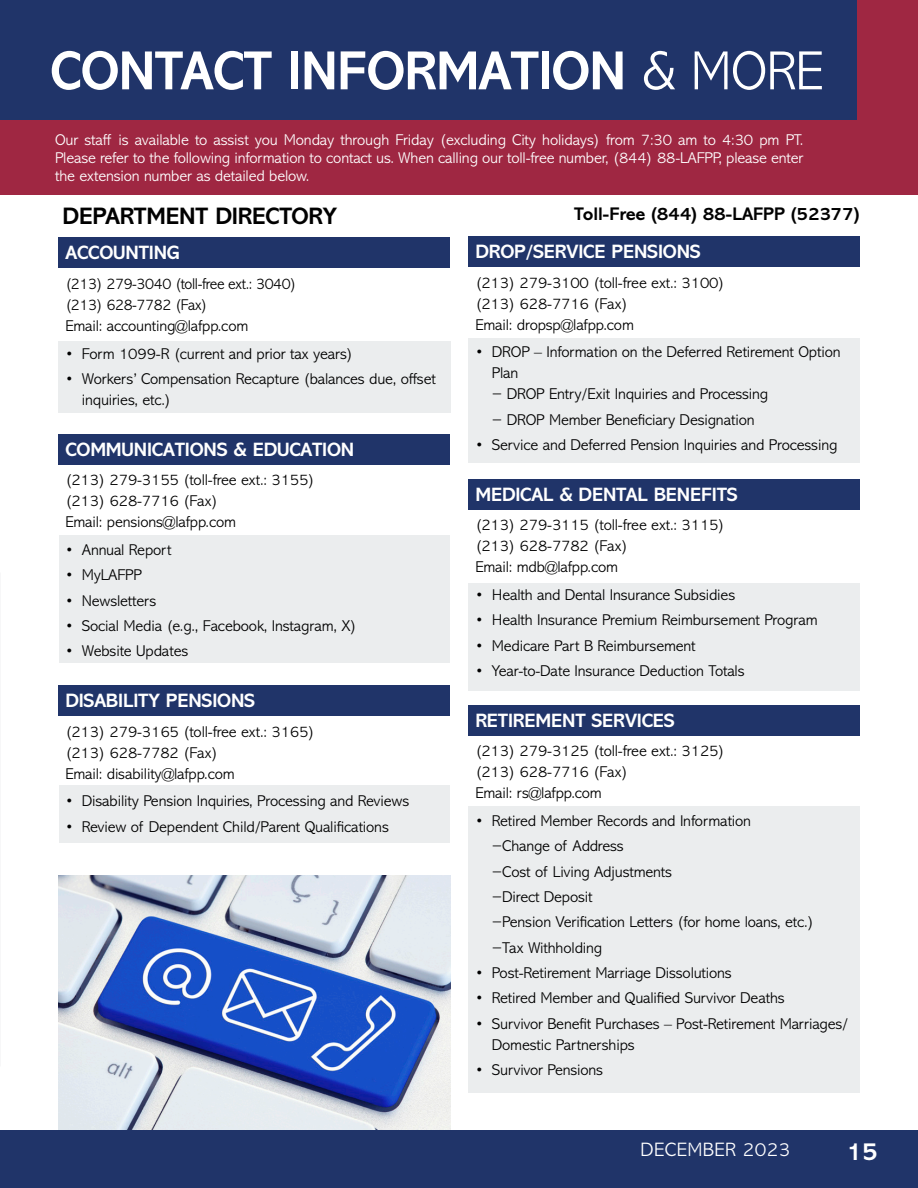
<style>
.page{position:relative;width:918px;height:1188px;background:#fff}
.page>*{position:absolute;margin:0;border:0;box-sizing:border-box;transform-origin:0 0}
.Body_Text{font:700 55.5px "Abadi MT Std";letter-spacing:-.01em;color:#fff;scale:.96 1}
.t1{font:700 25.5px "Abadi MT Std";color:#fff}
.Body_Text-2{font:700 24px "Abadi MT Std";letter-spacing:-.01em;color:#000}
.Paragraph_Style_1{font:700 19.5px "Abadi MT Std";letter-spacing:-.01em;color:#fff}
.t2{font:300 19.5px "Abadi MT Std";letter-spacing:.025em;color:#fff}
.Body_Text-3{font:700 18.45px "Abadi MT Std";letter-spacing:-.01em;color:#000}
.Body_Text-4{font:300 15.75px/21px "Abadi MT Std";letter-spacing:-.01em;color:#000}
.Body_Text-5{font:300 15.75px/18px "Abadi MT Std";letter-spacing:-.01em;color:#fff;text-align:justify}
.Body_Text-6{font:300 15.75px/21px "Abadi MT Std";letter-spacing:-.01em;color:#000;scale:.96 1}
.s1{font-weight:300}
</style>
<div class="page">
<div style="left:0;top:1130px;width:918px;height:58px;background:#203469"></div>
<div style="left:0;top:99px;width:918px;height:96px;background:#9f2742"></div>
<div style="left:0;top:0;width:918px;height:120px;background:#203469"></div>
<img style="left:58px;top:876px;width:392px;height:254px">
<div style="left:858px;top:0;width:60px;height:154px;background:#9f2742"></div>
<div style="left:58px;top:341px;width:392px;height:71px;background:#ebedee"></div>
<div style="left:468px;top:338px;width:392px;height:125px;background:#ebedee"></div>
<div style="left:468px;top:583px;width:392px;height:107px;background:#ebedee"></div>
<div style="left:468px;top:806px;width:392px;height:287px;background:#ebedee"></div>
<div style="left:60px;top:786px;width:390px;height:57px;background:#ebedee"></div>
<div style="left:60px;top:536px;width:390px;height:127px;background:#ebedee"></div>
<div style="left:59px;top:237px;width:391px;height:31px;background:#203469"></div>
<div style="left:59px;top:434px;width:391px;height:30px;background:#203469"></div>
<div style="left:59px;top:685px;width:391px;height:31px;background:#203469"></div>
<div style="left:469px;top:236px;width:391px;height:31px;background:#203469"></div>
<div style="left:469px;top:479px;width:391px;height:30px;background:#203469"></div>
<div style="left:469px;top:705px;width:391px;height:30px;background:#203469"></div>
<p class="Body_Text" style="left:50px;top:39px;width:807px">CONTACT INFORMATION <span class="s1">&amp; MORE</span></p>
<p class="Body_Text-5" style="left:55px;top:132px;width:750px">Our staff is available to assist you Monday through Friday (excluding City holidays) from 7:30 am to 4:30 pm PT.<br>Please refer to the following information to contact us. When calling our toll-free number, (844) 88-LAFPP, please enter the extension number as detailed below.</p>
<p class="Body_Text-2" style="left:63px;top:202px;width:276px">DEPARTMENT DIRECTORY</p>
<p class="Body_Text-3" style="left:574px;top:204px;width:287px">Toll-Free (844) 88-LAFPP (52377)</p>
<p class="Paragraph_Style_1" style="left:65px;top:242px;width:116px">ACCOUNTING</p>
<p class="Body_Text-6" style="left:65px;top:274px;width:242px">(213) 279-3040 (toll-free ext.: 3040) (213) 628-7782 (Fax)</p>
<p class="Body_Text-4" style="left:65px;top:316px;width:185px">Email: accounting@lafpp.com</p>
<p class="Body_Text-4" style="left:65px;top:343px;width:289px">• Form 1099-R (current and prior tax years)</p>
<p class="Body_Text-4" style="left:82px;top:369px;width:355px;text-indent:-16px">• Workers’ Compensation Recapture (balances due, offset inquiries, etc.)</p>
<p class="Paragraph_Style_1" style="left:65px;top:438px;width:291px">COMMUNICATIONS &amp; EDUCATION</p>
<p class="Body_Text-4" style="left:65px;top:470px;width:251px">(213) 279-3155 (toll-free ext.: 3155)</p>
<p class="Body_Text-4" style="left:65px;top:491px;width:154px">(213) 628-7716 (Fax)</p>
<p class="Body_Text-4" style="left:65px;top:512px;width:172px">Email: pensions@lafpp.com</p>
<p class="Body_Text-4" style="left:65px;top:540px;width:108px">• Annual Report</p>
<p class="Body_Text-4" style="left:65px;top:565px;width:78px">• MyLAFPP</p>
<p class="Body_Text-4" style="left:65px;top:590px;width:93px">• Newsletters</p>
<p class="Body_Text-4" style="left:65px;top:616px;width:293px">• Social Media (e.g., Facebook, Instagram, X)</p>
<p class="Body_Text-4" style="left:65px;top:641px;width:125px">• Website Updates</p>
<p class="Paragraph_Style_1" style="left:65px;top:689px;width:191px">DISABILITY PENSIONS</p>
<p class="Body_Text-4" style="left:65px;top:721px;width:251px">(213) 279-3165 (toll-free ext.: 3165)</p>
<p class="Body_Text-4" style="left:65px;top:742px;width:154px">(213) 628-7782 (Fax)</p>
<p class="Body_Text-4" style="left:65px;top:763px;width:171px">Email: disability@lafpp.com</p>
<p class="Body_Text-4" style="left:65px;top:791px;width:345px">• Disability Pension Inquiries, Processing and Reviews</p>
<p class="Body_Text-4" style="left:65px;top:816px;width:325px">• Review of Dependent Child/Parent Qualifications</p>
<p class="Paragraph_Style_1" style="left:475px;top:240px;width:227px">DROP/SERVICE PENSIONS</p>
<p class="Body_Text-4" style="left:475px;top:272px;width:251px">(213) 279-3100 (toll-free ext.: 3100)</p>
<p class="Body_Text-4" style="left:475px;top:293px;width:154px">(213) 628-7716 (Fax)</p>
<p class="Body_Text-4" style="left:475px;top:314px;width:160px">Email: dropsp@lafpp.com</p>
<p class="Body_Text-4" style="left:492px;top:342px;width:350px;text-indent:-16px">• DROP – Information on the Deferred Retirement Option<br>Plan</p>
<p class="Body_Text-4" style="left:492px;top:384px;width:278px">− DROP Entry/Exit Inquiries and Processing</p>
<p class="Body_Text-4" style="left:492px;top:409px;width:264px">− DROP Member Beneficiary Designation</p>
<p class="Body_Text-4" style="left:475px;top:435px;width:364px">• Service and Deferred Pension Inquiries and Processing</p>
<p class="Paragraph_Style_1" style="left:475px;top:483px;width:264px">MEDICAL &amp; DENTAL BENEFITS</p>
<p class="Body_Text-4" style="left:475px;top:515px;width:251px">(213) 279-3115 (toll-free ext.: 3115)</p>
<p class="Body_Text-4" style="left:475px;top:536px;width:154px">(213) 628-7782 (Fax)</p>
<p class="Body_Text-4" style="left:475px;top:557px;width:144px">Email: mdb@lafpp.com</p>
<p class="Body_Text-4" style="left:475px;top:585px;width:261px">• Health and Dental Insurance Subsidies</p>
<p class="Body_Text-4" style="left:475px;top:610px;width:344px">• Health Insurance Premium Reimbursement Program</p>
<p class="Body_Text-4" style="left:475px;top:635px;width:222px">• Medicare Part B Reimbursement</p>
<p class="Body_Text-4" style="left:475px;top:661px;width:271px">• Year-to-Date Insurance Deduction Totals</p>
<p class="Paragraph_Style_1" style="left:475px;top:709px;width:201px">RETIREMENT SERVICES</p>
<p class="Body_Text-4" style="left:475px;top:741px;width:251px">(213) 279-3125 (toll-free ext.: 3125)</p>
<p class="Body_Text-4" style="left:475px;top:762px;width:154px">(213) 628-7716 (Fax)</p>
<p class="Body_Text-4" style="left:475px;top:783px;width:128px">Email: rs@lafpp.com</p>
<p class="Body_Text-4" style="left:475px;top:811px;width:277px">• Retired Member Records and Information</p>
<p class="Body_Text-4" style="left:492px;top:836px;width:133px">−Change of Address</p>
<p class="Body_Text-4" style="left:492px;top:861px;width:182px">−Cost of Living Adjustments</p>
<p class="Body_Text-4" style="left:492px;top:887px;width:102px">−Direct Deposit</p>
<p class="Body_Text-4" style="left:492px;top:912px;width:324px">−Pension Verification Letters (for home loans, etc.)</p>
<p class="Body_Text-4" style="left:492px;top:937px;width:112px">−Tax Withholding</p>
<p class="Body_Text-4" style="left:475px;top:963px;width:258px">• Post-Retirement Marriage Dissolutions</p>
<p class="Body_Text-4" style="left:475px;top:988px;width:311px">• Retired Member and Qualified Survivor Deaths</p>
<p class="Body_Text-4" style="left:492px;top:1013px;width:358px;text-indent:-16px">• Survivor Benefit Purchases – Post-Retirement Marriages/<br>Domestic Partnerships</p>
<p class="Body_Text-4" style="left:475px;top:1060px;width:129px">• Survivor Pensions</p>
<p class="t2" style="left:641px;top:1139px;width:152px">DECEMBER 2023</p>
<h2 class="t1" style="left:846px;top:1137px;width:33px">15</h2>
</div>
